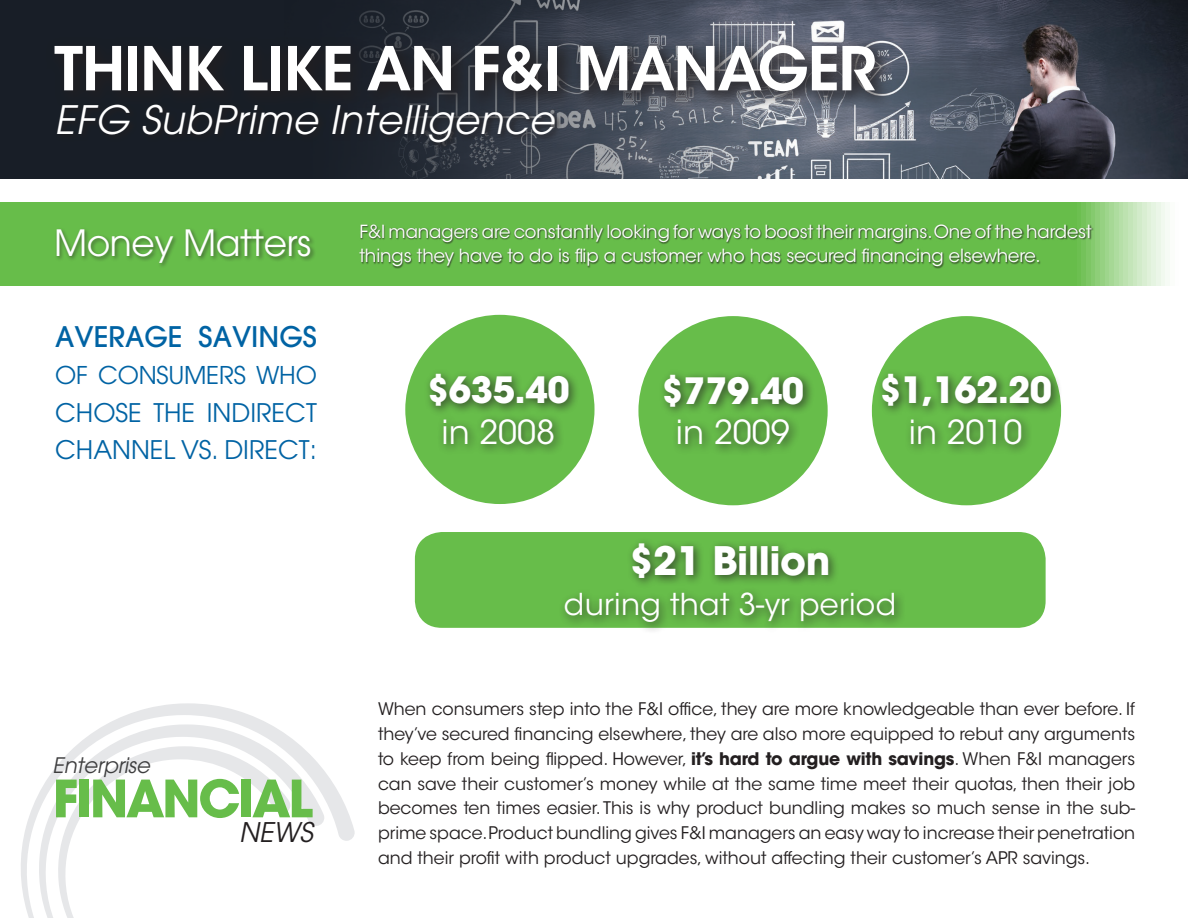
<style>
.page{position:relative;width:1188px;height:918px;background:#fff}
.page>*{position:absolute;margin:0;border:0;box-sizing:border-box;transform-origin:0 0}
.t1{font:600 60px "ITC Avant Garde Std";letter-spacing:-.02em;color:#fff}
.t2{font:700 51px "ITC Avant Garde Std";letter-spacing:-.05em;color:#67bd4a}
.t3{font:italic 39px "Avant Garde";letter-spacing:.01em;color:#fff}
.t4{font:700 39px "ITC Avant Garde Std";letter-spacing:-.01em;color:#fff}
.t5{font:700 36px "ITC Avant Garde Std";letter-spacing:-.01em;color:#fff}
.t6{font:36px "Avant Garde";color:#fff}
.t7{font:33px "ITC Avant Garde Std";color:#fff}
.t8{font:30px "ITC Avant Garde Std";letter-spacing:.01em;color:#fff}
.t9{font:500 28.2px "Avant Garde";color:#0063a4}
.t10{font:italic 27px "Avant Garde";color:#231f20}
.t11{font:25.5px/37.5px "Avant Garde";color:#0063a4}
.t12{font:24.3px "Avant Garde";letter-spacing:-.01em;color:#0063a4}
.t13{font:italic 21.3px "Avant Garde";letter-spacing:-.01em;color:#3e3e3f}
.t14{font:18px/24px "ITC Avant Garde Std";letter-spacing:-.005em;color:#fff}
.t15{font:17.25px/24.8px "ITC Avant Garde Std";color:#231f20;text-align:justify}
.s1{font-weight:700}
</style>
<div class="page">
<svg style="left:0;top:202px;width:1165px;height:84px;background:#71c156"></svg>
<img style="left:805px;top:0;width:383px;height:178px">
<svg style="left:0;top:0;width:805px;height:178px;background:#363c47"></svg>
<div style="left:55px;top:227px;width:262px;height:42px;background:#231f20;opacity:.5"></div>
<div style="left:359px;top:224px;width:735px;height:45px;background:#231f20;opacity:.75"></div>
<div style="left:405px;top:315px;width:190px;height:189px;background:#67bd4a;border-radius:50%"></div>
<div style="left:424px;top:368px;width:156px;height:88px;background:#231f20;opacity:.75"></div>
<div style="left:638px;top:316px;width:190px;height:189px;background:#67bd4a;border-radius:50%"></div>
<div style="left:659px;top:369px;width:156px;height:87px;background:#231f20;opacity:.75"></div>
<div style="left:872px;top:316px;width:189px;height:189px;background:#67bd4a;border-radius:50%"></div>
<div style="left:876px;top:368px;width:187px;height:88px;background:#231f20;opacity:.75"></div>
<div style="left:415px;top:532px;width:631px;height:96px;background:#67bd4a;border-radius:27px"></div>
<div style="left:559px;top:537px;width:347px;height:97px;background:#231f20;opacity:.75"></div>
<div style="left:45px;top:36px;width:849px;height:74px;background:#231f20;opacity:.85"></div>
<svg style="left:21px;top:703px;width:334px;height:215px"></svg>
<svg style="left:57px;top:746px;width:234px;height:172px"></svg>
<div style="left:55px;top:103px;width:508px;height:47px;background:#231f20;opacity:.85"></div>
<h1 class="t1" style="left:54px;top:35px;width:824px">THINK LIKE AN F&amp;I MANAGER</h1>
<h3 class="t3" style="left:55px;top:104px;width:501px">EFG SubPrime Intelligence</h3>
<h3 class="t6" style="left:54px;top:229px;width:259px">MONEY MATTERS</h3>
<p class="t14" style="left:359px;top:221px;width:734px">F&amp;I managers are constantly looking for ways to boost their margins. One of the hardest things they have to do is flip a customer who has secured financing elsewhere.</p>
<h3 class="t9" style="left:55px;top:320px;width:263px">AVERAGE SAVINGS</h3>
<h3 class="t12" style="left:55px;top:366px;width:263px">OF CONSUMERS WHO</h3>
<h3 class="t11" style="left:55px;top:396px;width:263px">CHOSE THE INDIRECT<br>CHANNEL VS. DIRECT:</h3>
<p class="t13" style="left:53px;top:757px;width:99px">Enterprise</p>
<h2 class="t2" style="left:53px;top:776px;width:262px">FINANCIAL</h2>
<h3 class="t10" style="left:239px;top:822px;width:75px">NEWS</h3>
<h3 class="t5" style="left:427px;top:374px;width:144px">$635.40</h3>
<h3 class="t7" style="left:442px;top:419px;width:115px">in 2008</h3>
<h3 class="t5" style="left:662px;top:375px;width:144px">$779.40</h3>
<h3 class="t7" style="left:676px;top:419px;width:115px">in 2009</h3>
<h3 class="t5" style="left:879px;top:374px;width:174px">$1,162.20</h3>
<h3 class="t7" style="left:909px;top:419px;width:115px">in 2010</h3>
<h3 class="t4" style="left:630px;top:543px;width:202px">$21 Billion</h3>
<h3 class="t8" style="left:564px;top:593px;width:334px">during that 3-yr period</h3>
<p class="t15" style="left:378px;top:698px;width:759px">When consumers step into the F&amp;I office, they are more knowledgeable than ever before. If they’ve secured financing elsewhere, they are also more equipped to rebut any arguments to keep from being flipped. However, <span class="s1">it’s hard to argue with savings</span>. When F&amp;I managers can save their customer’s money while at the same time meet their quotas, then their job becomes ten times easier. This is why product bundling makes so much sense in the sub&shy;prime space. Product bundling gives F&amp;I managers an easy way to increase their penetration and their profit with product upgrades, without affecting their customer’s APR savings.</p>
</div>
